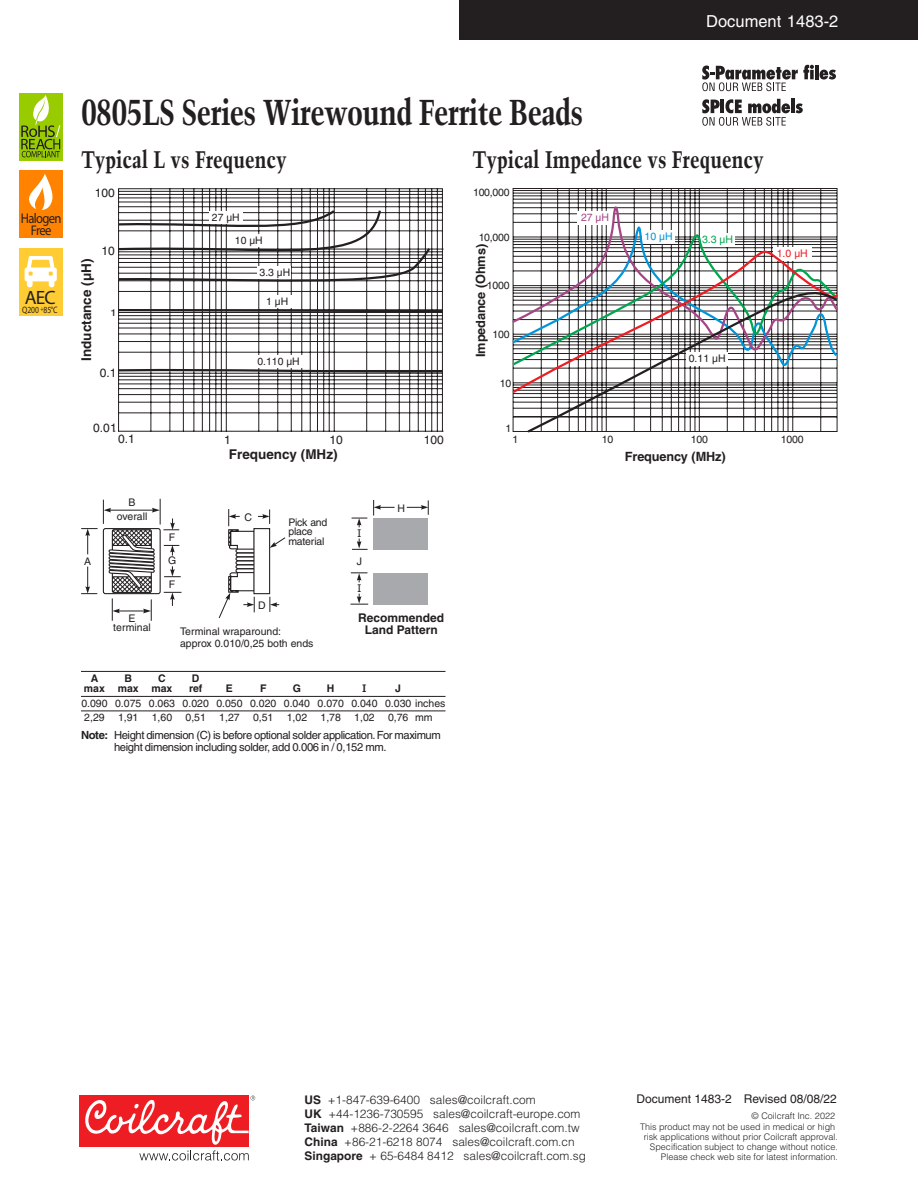
<style>
.page{position:relative;width:918px;height:1188px;background:#fff}
.page>*{position:absolute;margin:0;border:0;box-sizing:border-box;transform-origin:0 0}
.Subhead_-_14_Point_T{font:700 condensed 36px "Trump Mediaeval";letter-spacing:-.02em;color:#231f20}
.Subhead_-_16_Point_T{font:700 condensed 24px "Trump Mediaeval";color:#231f20}
.t1{font:19.35px "Myriad Pro";color:#231f20}
.Document_number{font:16.5px "Helvetica";color:#fff}
.t2{font:14.1px/11.7px "Myriad Pro";letter-spacing:-.055em;color:#231f20;text-align:center;scale:.9 1}
.t3{font:700 13.5px "Helvetica";color:#231f20}
.t4{font:700 12.75px "Helvetica";letter-spacing:-.01em;color:#231f20}
.t5{font:12px "Helvetica";color:#231f20}
.t6{font:700 12px/12px "Helvetica";color:#231f20;text-align:center}
.t7{font:300 11.85px/14.1px "Helvetica";color:#231f20}
.Notes{font:11.25px/11.7px "Helvetica";letter-spacing:-.035em;color:#231f20}
.Dimensions{font:10.5px/13.6px "Helvetica";color:#231f20;text-align:center}
.Dimensions-2{font:700 10.5px "Helvetica";color:#231f20}
.Dimensions-3{font:10.5px/9.9px "Helvetica";letter-spacing:-.02em;color:#231f20}
.t8{font:10.5px "Helvetica";color:#ee1d23}
.t9{font:10.5px "Helvetica";color:#00a54f}
.t10{font:10.5px "Helvetica";color:#0095d9}
.t11{font:10.5px "Helvetica";color:#a54586}
.t12{font:10.5px "Verdana";color:#231f20}
.Dimensions-4{font:700 10.5px "Glypha";color:#231f20}
.t13{font:10.35px "Helvetica";color:#231f20}
.t14{font:9.6px "Helvetica";color:#231f20;scale:1.22 1}
.t15{font:9.3px "Myriad Pro";letter-spacing:-.015em;color:#231f20;scale:.81 1}
.t16{font:300 9px/9.9px "Helvetica";color:#231f20;text-align:right}
.s1{font-size:6.6px}
.s2{font-weight:700}
</style>
<div class="page">
<div style="left:459px;top:0;width:459px;height:40px;background:#231f20"></div>
<div style="left:80px;top:1096px;width:169px;height:51px;background:#ee1d23"></div>
<svg style="left:85px;top:1096px;width:170px;height:65px"></svg>
<div style="left:19px;top:248px;width:44px;height:68px;background:#fc3"></div>
<svg style="left:25px;top:256px;width:32px;height:31px"></svg>
<div style="left:19px;top:171px;width:44px;height:67px;background:#ff8300"></div>
<svg style="left:29px;top:174px;width:24px;height:36px"></svg>
<div style="left:19px;top:93px;width:44px;height:67px;background:#9c0"></div>
<svg style="left:21px;top:95px;width:39px;height:62px"></svg>
<hr style="left:81px;top:671px;width:365px;height:1px;background:#231f20">
<hr style="left:81px;top:696px;width:365px;height:1px;background:#231f20">
<hr style="left:81px;top:711px;width:365px;height:1px;background:#231f20">
<svg style="left:352px;top:518px;width:15px;height:9px"></svg>
<svg style="left:351px;top:572px;width:16px;height:10px"></svg>
<svg style="left:352px;top:539px;width:16px;height:11px"></svg>
<svg style="left:351px;top:594px;width:17px;height:11px"></svg>
<svg style="left:373px;top:500px;width:22px;height:16px"></svg>
<svg style="left:407px;top:500px;width:22px;height:15px"></svg>
<div style="left:374px;top:573px;width:54px;height:31px;background:#a8a9ad"></div>
<div style="left:374px;top:518px;width:54px;height:31px;background:#a8a9ad"></div>
<svg style="left:81px;top:499px;width:100px;height:122px"></svg>
<svg style="left:218px;top:509px;width:68px;height:109px"></svg>
<hr style="left:815px;top:65px;width:4px;height:14px;background:#231f20">
<svg style="left:820px;top:70px;width:16px;height:10px"></svg>
<hr style="left:791px;top:99px;width:4px;height:14px;background:#231f20">
<svg style="left:796px;top:103px;width:7px;height:10px"></svg>
<svg style="left:702px;top:65px;width:112px;height:26px"></svg>
<svg style="left:702px;top:99px;width:88px;height:27px"></svg>
<svg style="left:512px;top:188px;width:326px;height:244px"></svg>
<svg style="left:512px;top:201px;width:326px;height:29px"></svg>
<svg style="left:512px;top:230px;width:326px;height:8px"></svg>
<svg style="left:512px;top:238px;width:326px;height:157px"></svg>
<svg style="left:525px;top:284px;width:313px;height:149px"></svg>
<svg style="left:118px;top:188px;width:325px;height:244px"></svg>
<div style="left:264px;top:295px;width:33px;height:13px;background:#fff"></div>
<div style="left:255px;top:356px;width:51px;height:12px;background:#fff"></div>
<div style="left:257px;top:267px;width:34px;height:12px;background:#fff"></div>
<div style="left:233px;top:235px;width:33px;height:12px;background:#fff"></div>
<div style="left:210px;top:212px;width:33px;height:12px;background:#fff"></div>
<p class="Document_number" style="left:706px;top:11px;width:134px">Document 1483-2</p>
<p class="t2" style="left:21px;top:213px;width:47px">Halogen<br>Free</p>
<h3 class="t1" style="left:25px;top:286px;width:32px">AEC</h3>
<p class="t15" style="left:22px;top:304px;width:45px">Q200 <span class="s1">+</span>85°C</p>
<p class="Subhead_-_14_Point_T" style="left:81px;top:90px;width:504px">0805LS Series Wirewound Ferrite Beads</p>
<p class="Subhead_-_16_Point_T" style="left:81px;top:144px;width:207px">Typical L vs Frequency</p>
<p class="t5" style="left:95px;top:186px;width:22px">100</p>
<p class="t3" style="left:78px;top:361px;width:104px;rotate:-90deg">Inductance (µH)</p>
<p class="t5" style="left:101px;top:244px;width:15px">10</p>
<p class="t14" style="left:110px;top:307px;width:7px">1</p>
<p class="t5" style="left:100px;top:366px;width:18px">0.1</p>
<p class="t5" style="left:93px;top:421px;width:25px">0.01</p>
<p class="t13" style="left:212px;top:211px;width:29px">27 µH</p>
<p class="t13" style="left:235px;top:234px;width:29px">10 µH</p>
<p class="t13" style="left:260px;top:266px;width:32px">3.3 µH</p>
<p class="t13" style="left:266px;top:295px;width:23px">1 µH</p>
<p class="t13" style="left:258px;top:355px;width:44px">0.110 µH</p>
<p class="t5" style="left:118px;top:432px;width:18px">0.1</p>
<p class="t5" style="left:224px;top:433px;width:8px">1</p>
<p class="t5" style="left:329px;top:432px;width:15px">10</p>
<p class="t5" style="left:424px;top:433px;width:22px">100</p>
<p class="Dimensions" style="left:84px;top:554px;width:9px">A</p>
<p class="Dimensions" style="left:117px;top:496px;width:32px">B overall</p>
<p class="Dimensions" style="left:113px;top:614px;width:39px;line-height:8.9px">E terminal</p>
<p class="Dimensions" style="left:168px;top:526px;width:10px;line-height:23.1px;text-align:left">F<br>G</p>
<p class="Dimensions" style="left:169px;top:578px;width:8px">F</p>
<p class="t3" style="left:229px;top:446px;width:110px">Frequency (MHz)</p>
<p class="Dimensions" style="left:245px;top:510px;width:9px">C</p>
<p class="Dimensions-3" style="left:288px;top:517px;width:41px">Pick and place material</p>
<p class="Dimensions" style="left:258px;top:599px;width:9px">D</p>
<p class="Dimensions" style="left:180px;top:626px;width:135px;line-height:11.6px;text-align:left">Terminal wraparound: approx 0.010/0,25 both ends</p>
<p class="t12" style="left:357px;top:527px;width:6px">I</p>
<p class="Dimensions" style="left:357px;top:555px;width:7px">J</p>
<p class="t12" style="left:357px;top:581px;width:6px">I</p>
<p class="Dimensions" style="left:398px;top:501px;width:9px">H</p>
<p class="t6" style="left:358px;top:612px;width:88px">Recommended<br>Land Pattern</p>
<p class="Dimensions-2" style="left:91px;top:671px;width:9px">A</p>
<p class="Dimensions-2" style="left:124px;top:671px;width:9px">B</p>
<p class="Dimensions-2" style="left:158px;top:671px;width:9px">C</p>
<p class="Dimensions-2" style="left:192px;top:671px;width:9px">D</p>
<p class="Dimensions-2" style="left:84px;top:682px;width:90px">max max max</p>
<p class="Dimensions-2" style="left:189px;top:682px;width:15px">ref</p>
<p class="Dimensions-2" style="left:226px;top:682px;width:9px">E</p>
<p class="Dimensions-2" style="left:260px;top:682px;width:8px">F</p>
<p class="Dimensions-2" style="left:293px;top:682px;width:10px">G</p>
<p class="Dimensions-2" style="left:327px;top:682px;width:9px">H</p>
<p class="Dimensions-4" style="left:363px;top:682px;width:5px">I</p>
<p class="Dimensions-2" style="left:395px;top:682px;width:7px">J</p>
<p class="Dimensions" style="left:81px;top:696px;width:366px">0.090 0.075 0.063 0.020 0.050 0.020 0.040 0.070 0.040 0.030 inches</p>
<p class="Dimensions" style="left:84px;top:710px;width:22px">2,29</p>
<p class="Dimensions" style="left:118px;top:710px;width:22px">1,91</p>
<p class="Dimensions" style="left:152px;top:710px;width:22px">1,60</p>
<p class="Dimensions" style="left:186px;top:710px;width:22px">0,51</p>
<p class="Dimensions" style="left:219px;top:710px;width:22px">1,27</p>
<p class="Dimensions" style="left:253px;top:710px;width:22px">0,51</p>
<p class="Dimensions" style="left:287px;top:710px;width:22px">1,02</p>
<p class="Dimensions" style="left:321px;top:710px;width:22px">1,78</p>
<p class="Dimensions" style="left:354px;top:710px;width:22px">1,02</p>
<p class="Dimensions" style="left:388px;top:710px;width:46px">0,76 mm</p>
<p class="Notes" style="left:114px;top:729px;width:328px;text-indent:-33px"><span class="s2">Note:</span> Height dimension (C) is before optional solder application. For maximum height dimension including solder, add 0.006 in / 0,152 mm.</p>
<p class="Subhead_-_16_Point_T" style="left:472px;top:144px;width:293px">Typical Impedance vs Frequency</p>
<p class="Dimensions" style="left:473px;top:185px;width:38px">100,000</p>
<p class="Dimensions" style="left:479px;top:230px;width:32px">10,000</p>
<p class="t4" style="left:473px;top:357px;width:114px;rotate:-90deg">Impedance (Ohms)</p>
<p class="Dimensions" style="left:487px;top:279px;width:24px">1000</p>
<p class="Dimensions" style="left:493px;top:328px;width:19px">100</p>
<p class="Dimensions" style="left:500px;top:376px;width:13px">10</p>
<p class="t11" style="left:581px;top:211px;width:30px">27 µH</p>
<p class="t10" style="left:645px;top:230px;width:30px">10 µH</p>
<p class="t9" style="left:702px;top:233px;width:32px">3.3 µH</p>
<p class="Dimensions" style="left:689px;top:351px;width:38px">0.11 µH</p>
<p class="t8" style="left:777px;top:247px;width:32px">1.0 µH</p>
<p class="Dimensions" style="left:505px;top:422px;width:7px">1</p>
<p class="Dimensions" style="left:512px;top:433px;width:7px">1</p>
<p class="Dimensions" style="left:602px;top:433px;width:13px">10</p>
<p class="Dimensions" style="left:691px;top:433px;width:19px">100</p>
<p class="Dimensions" style="left:781px;top:433px;width:24px">1000</p>
<p class="t4" style="left:625px;top:449px;width:102px">Frequency (MHz)</p>
<p class="t7" style="left:305px;top:1093px;width:283px"><span class="s2">US</span> +1-847-639-6400 sales@coilcraft.com<br><span class="s2">UK</span> +44-1236-730595 sales@coilcraft-europe.com <span class="s2">Taiwan</span> +886-2-2264 3646 sales@coilcraft.com.tw <span class="s2">China</span> +86-21-6218 8074 sales@coilcraft.com.cn <span class="s2">Singapore</span> + 65-6484 8412 sales@coilcraft.com.sg</p>
<p class="t5" style="left:637px;top:1092px;width:202px">Document 1483-2 Revised 08/08/22</p>
<p class="t16" style="left:640px;top:1110px;width:197px;line-height:11.4px">© Coilcraft Inc. 2022<br>This product may not be used in medical or high</p>
<p class="t16" style="left:644px;top:1132px;width:196px">risk applications without prior Coilcraft approval.<br>Specification subject to change without notice.<br>Please check web site for latest information.</p>
</div>
